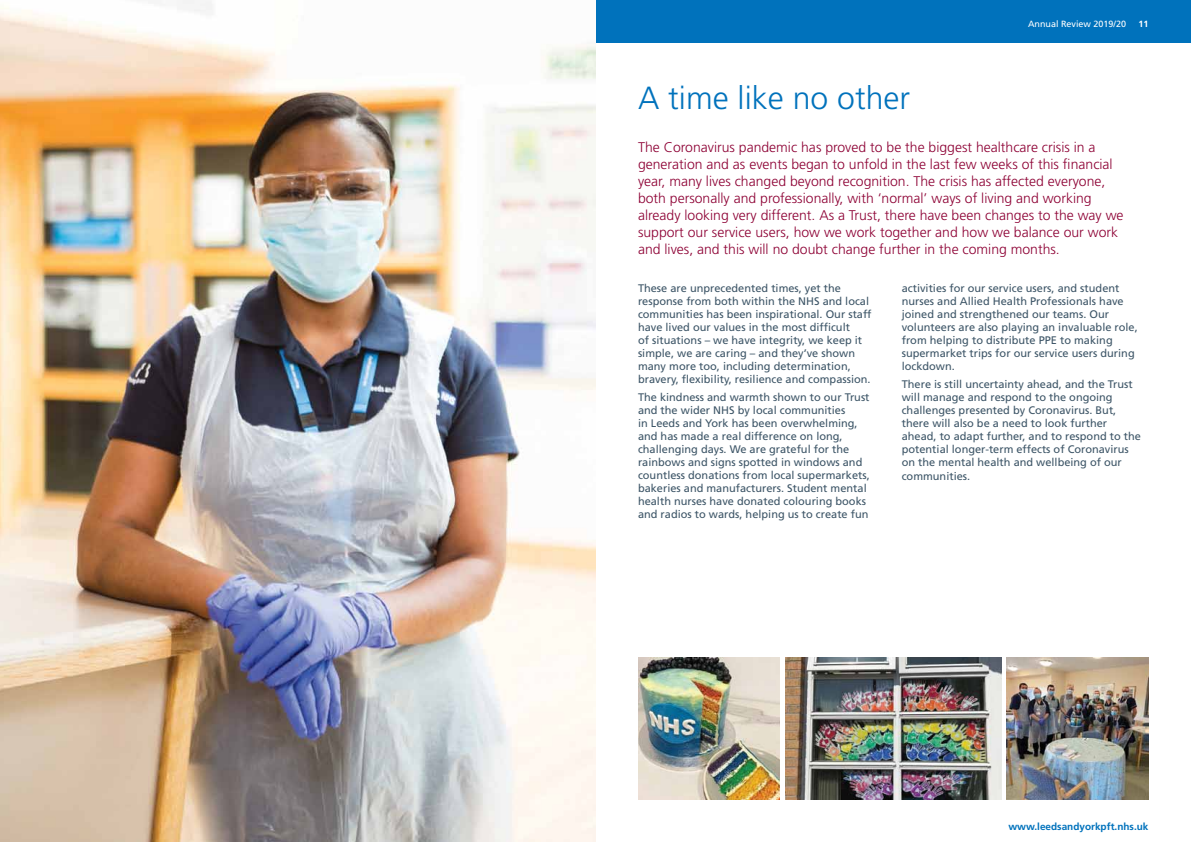
<style>
.page{position:relative;width:1191px;height:842px;background:#fff}
.page>*{position:absolute;margin:0;border:0;box-sizing:border-box;transform-origin:0 0}
.t1{font:300 32px "Frutiger LT Std";color:#0072bc}
.t2{font:300 14px/17px "Frutiger LT Std";color:#8d0134}
.t3{font:11px/13px "Frutiger LT Std";color:#3d5567}
.t4{font:700 10px "Frutiger LT Std";color:#0072bc}
.t5{font:9px "Frutiger LT Std";color:#fff}
.t6{font:700 9px "Frutiger LT Std";color:#fff}
</style>
<div class="page">
<div style="left:595px;top:0;width:596px;height:43px;background:#0072bc"></div>
<img style="left:0;top:0;width:595px;height:842px">
<img style="left:1006px;top:658px;width:142px;height:141px">
<img style="left:785px;top:658px;width:216px;height:141px">
<img style="left:638px;top:658px;width:142px;height:141px">
<h1 class="t1" style="left:638px;top:80px;width:274px">A time like no other</h1>
<p class="t5" style="left:1028px;top:18px;width:100px">Annual Review 2019/20</p>
<p class="t6" style="left:1138px;top:18px;width:12px">11</p>
<p class="t2" style="left:638px;top:139px;width:487px">The Coronavirus pandemic has proved to be the biggest healthcare crisis in a generation and as events began to unfold in the last few weeks of this financial year, many lives changed beyond recognition. The crisis has affected everyone, both personally and professionally, with ‘normal’ ways of living and working already looking very different. As a Trust, there have been changes to the way we support our service users, how we work together and how we balance our work and lives, and this will no doubt change further in the coming months.</p>
<p class="t3" style="left:638px;top:281px;width:235px">These are unprecedented times, yet the response from both within the NHS and local communities has been inspirational. Our staff have lived our values in the most difficult<br>of situations – we have integrity, we keep it simple, we are caring – and they’ve shown many more too, including determination, bravery, flexibility, resilience and compassion.</p>
<p class="t3" style="left:638px;top:391px;width:233px">The kindness and warmth shown to our Trust and the wider NHS by local communities<br>in Leeds and York has been overwhelming, and has made a real difference on long, challenging days. We are grateful for the rainbows and signs spotted in windows and countless donations from local supermarkets, bakeries and manufacturers. Student mental health nurses have donated colouring books and radios to wards, helping us to create fun</p>
<p class="t3" style="left:901px;top:281px;width:237px">activities for our service users, and student nurses and Allied Health Professionals have joined and strengthened our teams. Our volunteers are also playing an invaluable role, from helping to distribute PPE to making supermarket trips for our service users during lockdown.</p>
<p class="t3" style="left:901px;top:378px;width:241px">There is still uncertainty ahead, and the Trust will manage and respond to the ongoing challenges presented by Coronavirus. But, there will also be a need to look further ahead, to adapt further, and to respond to the potential longer-term effects of Coronavirus on the mental health and wellbeing of our communities.</p>
<p class="t4" style="left:1008px;top:820px;width:142px">www.leedsandyorkpft.nhs.uk</p>
</div>
